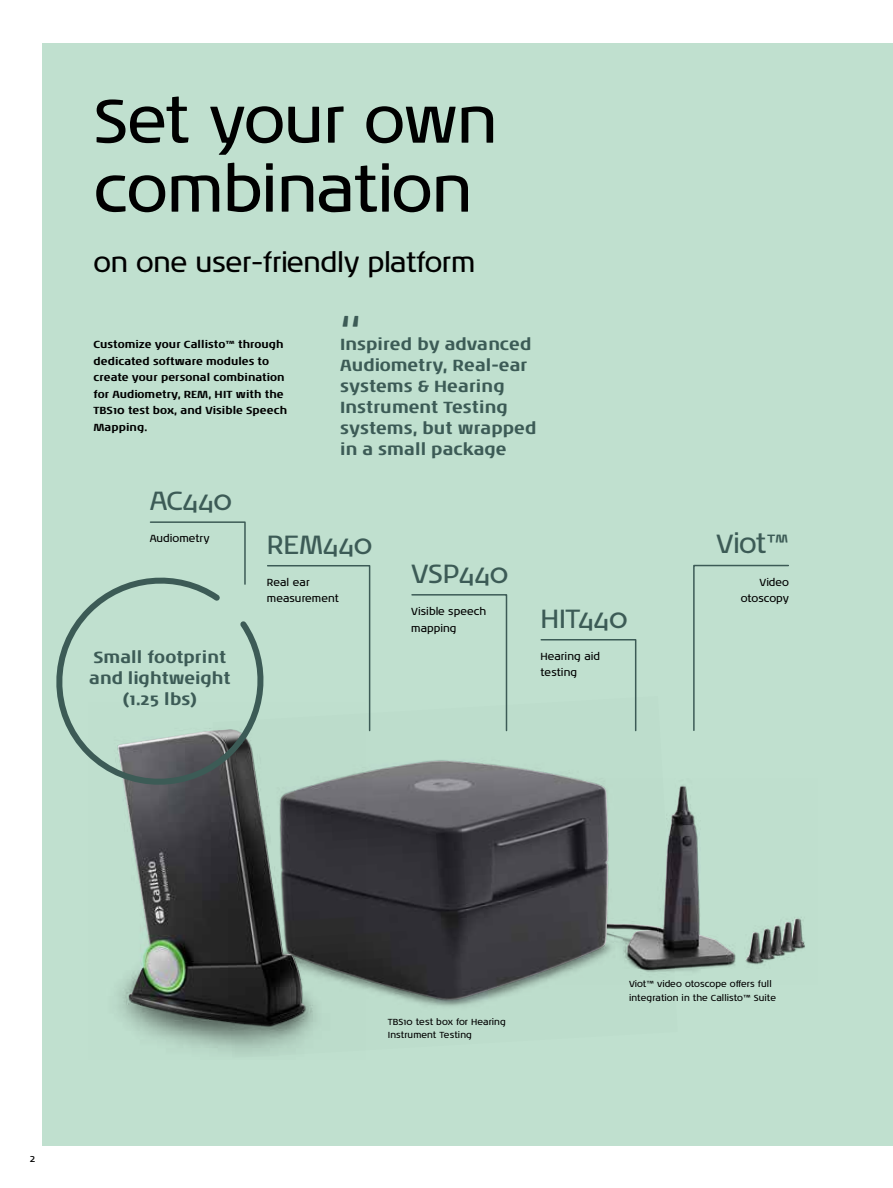
<style>
.page{position:relative;width:893px;height:1188px;background:#fff}
.page>*{position:absolute;margin:0;border:0;box-sizing:border-box;transform-origin:0 0}
.t1{font:63px/69px "Noa LT Pro";letter-spacing:-.02em;color:#000}
.t2{font:45px "Noa LT Pro";color:#3c5b56}
.t3{font:27px "Noa LT Pro";letter-spacing:-.02em;color:#3c5b56}
.t4{font:27px "Noa LT Pro";letter-spacing:-.02em;color:#000}
.t5{font:700 16.5px/21px "Noa LT Pro";color:#3c5b56}
.t6{font:700 10.5px/16.5px "Noa LT Pro";color:#000}
.t7{font:10.5px/16.5px "Noa LT Pro";color:#000}
.t8{font:9px/13.5px "Noa LT Pro";color:#000}
</style>
<div class="page">
<div style="left:43px;top:43px;width:850px;height:1102px;background:#c0e0cf"></div>
<img style="left:678px;top:785px;width:127px;height:187px">
<img style="left:678px;top:787px;width:56px;height:180px">
<img style="left:406px;top:760px;width:272px;height:247px">
<img style="left:365px;top:761px;width:243px;height:239px">
<svg style="left:149px;top:521px;width:97px;height:50px"></svg>
<svg style="left:267px;top:565px;width:104px;height:167px"></svg>
<svg style="left:693px;top:564px;width:96px;height:167px"></svg>
<svg style="left:411px;top:594px;width:97px;height:138px"></svg>
<svg style="left:540px;top:639px;width:97px;height:93px"></svg>
<img style="left:133px;top:703px;width:232px;height:352px">
<img style="left:118px;top:729px;width:186px;height:297px">
<svg style="left:42px;top:571px;width:232px;height:229px"></svg>
<h1 class="t1" style="left:94px;top:85px;width:405px">Set your own combination</h1>
<h3 class="t4" style="left:94px;top:244px;width:383px">on one user-friendly platform</h3>
<p class="t6" style="left:94px;top:336px;width:195px">Customize your Callisto™ through dedicated software modules to create your personal combination for Audiometry, REM, HIT with the<br>TBS10 test box, and Visible Speech<br>Mapping.</p>
<h3 class="t3" style="left:150px;top:482px;width:84px">AC440</h3>
<h2 class="t2" style="left:340px;top:305px;width:22px">“</h2>
<h3 class="t5" style="left:340px;top:333px;width:198px">Inspired by advanced<br>Audiometry, Real-ear systems &amp; Hearing<br>Instrument Testing systems, but wrapped in a small package</h3>
<p class="t7" style="left:150px;top:530px;width:61px">Audiometry</p>
<h3 class="t5" style="left:89px;top:646px;width:143px;text-align:center">Small footprint and lightweight (1.25 lbs)</h3>
<h3 class="t3" style="left:267px;top:526px;width:107px">REM440</h3>
<p class="t7" style="left:267px;top:574px;width:74px">Real ear measurement</p>
<h3 class="t3" style="left:411px;top:555px;width:99px">VSP440</h3>
<p class="t7" style="left:411px;top:603px;width:77px">Visible speech mapping</p>
<h3 class="t3" style="left:540px;top:600px;width:89px">HIT440</h3>
<p class="t7" style="left:540px;top:648px;width:61px">Hearing aid testing</p>
<h3 class="t3" style="left:716px;top:525px;width:75px">Viot™</h3>
<p class="t7" style="left:741px;top:574px;width:50px;text-align:right">Video otoscopy</p>
<p class="t7" style="left:30px;top:1150px;width:7px">2</p>
<p class="t8" style="left:388px;top:1014px;width:119px">TBS10 test box for Hearing<br>Instrument Testing</p>
<p class="t8" style="left:629px;top:977px;width:149px">Viot™ video otoscope offers full integration in the Callisto™ Suite</p>
</div>
